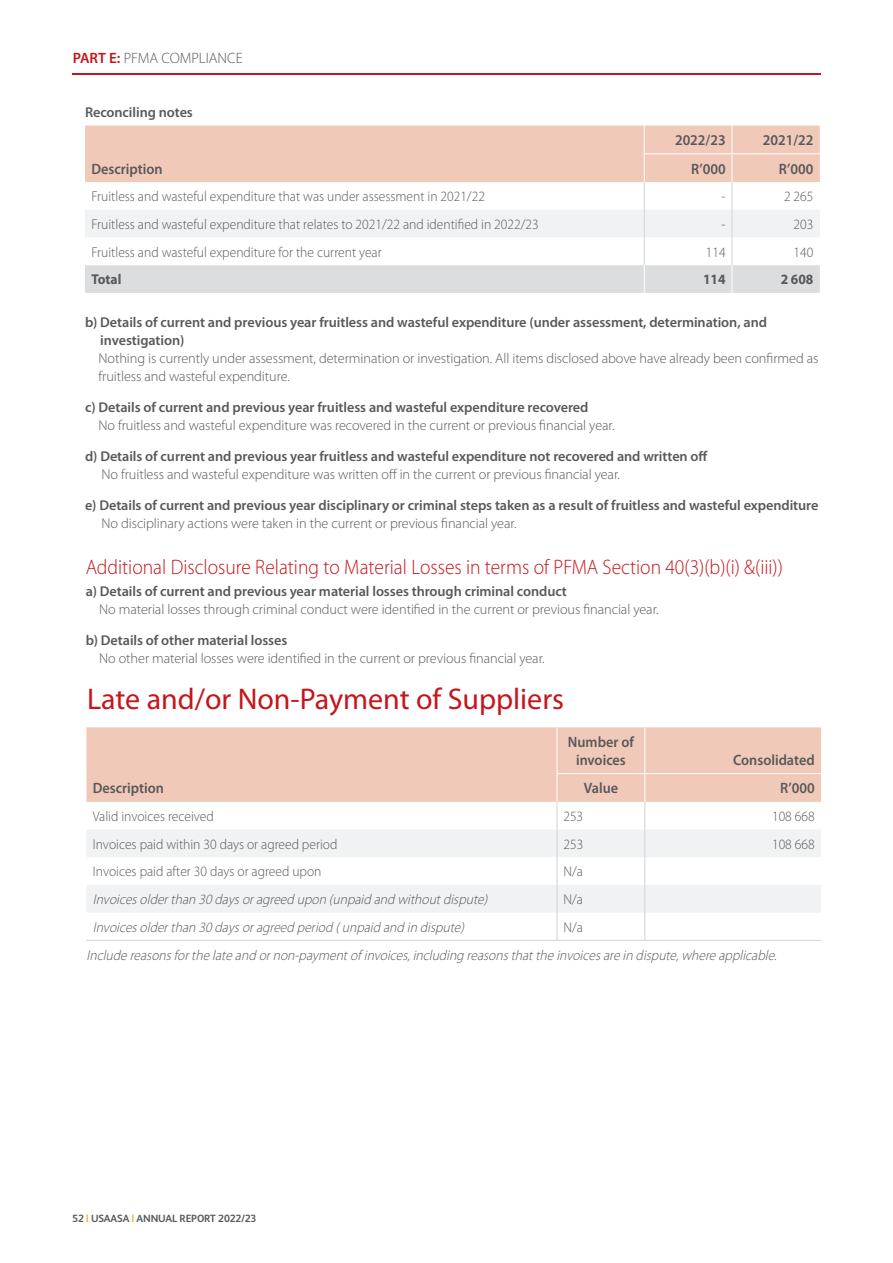
<style>
.page{position:relative;width:893px;height:1263px;background:#fff}
.page>*{position:absolute;margin:0;border:0;box-sizing:border-box;transform-origin:0 0}
.t1{font:30px "Myriad Pro";color:#c4161c}
.t2{font:300 21px "Myriad Pro";color:#c4161c;scale:.93 1}
.t3{font:600 15px/18px "Myriad Pro";color:#58595b;text-align:center;scale:.95 1}
.t4{font:300 15px "Myriad Pro";color:#58595b}
.t5{font:300 14.25px/18px "Myriad Pro";letter-spacing:-.005em;color:#58595b}
.t6{font:600 14.25px/18px "Myriad Pro";letter-spacing:-.005em;color:#58595b}
.t7{font:300 14.25px "Myriad Pro";letter-spacing:-.005em;color:#58595b;scale:.95 1}
.t8{font:italic 300 14.25px "Myriad Pro";color:#58595b;scale:.95 1}
.t9{font:700 14.25px "Myriad Pro";color:#58595b;scale:.95 1}
.t10{font:700 10.5px "FS Albert";letter-spacing:-.01em;color:#58595b}
.s1{font-weight:600;color:#c4161c}
.s2{color:#faa61a}
</style>
<div class="page">
<svg style="left:85px;top:126px;width:735px;height:167px"></svg>
<div style="left:86px;top:727px;width:735px;height:75px;background:#f1c9b9"></div>
<svg style="left:87px;top:829px;width:734px;height:84px;fill:#f1f2f3"></svg>
<hr style="left:557px;top:727px;width:1px;height:46px;background:#fff">
<hr style="left:644px;top:727px;width:1px;height:46px;background:#fff">
<hr style="left:557px;top:773px;width:88px;height:1px;background:#fff">
<svg style="left:557px;top:774px;width:1px;height:166px"></svg>
<hr style="left:645px;top:773px;width:176px;height:1px;background:#fff">
<svg style="left:644px;top:774px;width:1px;height:166px"></svg>
<hr style="left:86px;top:940px;width:471px;height:1px;background:#d1d3d4">
<hr style="left:557px;top:940px;width:88px;height:1px;background:#d1d3d4">
<hr style="left:645px;top:940px;width:176px;height:1px;background:#d1d3d4">
<hr style="left:72px;top:73px;width:749px;height:1px;background:#c4161c">
<p class="t4" style="left:73px;top:49px;width:172px"><span class="s1">PART E:</span> PFMA COMPLIANCE</p>
<p class="t6" style="left:85px;top:103px;width:109px">Reconciling notes</p>
<p class="t3" style="left:91px;top:159px;width:77px">Description</p>
<p class="t3" style="left:675px;top:131px;width:55px">2022/23</p>
<p class="t3" style="left:763px;top:131px;width:55px">2021/22</p>
<p class="t3" style="left:691px;top:159px;width:38px">R’000</p>
<p class="t3" style="left:779px;top:159px;width:38px">R’000</p>
<p class="t7" style="left:91px;top:188px;width:416px">Fruitless and wasteful expenditure that was under assessment in 2021/22</p>
<p class="t7" style="left:722px;top:188px;width:6px">-</p>
<p class="t7" style="left:784px;top:188px;width:32px">2 265</p>
<p class="t7" style="left:91px;top:216px;width:472px">Fruitless and wasteful expenditure that relates to 2021/22 and identified in 2022/23</p>
<p class="t7" style="left:722px;top:216px;width:6px">-</p>
<p class="t7" style="left:794px;top:216px;width:22px">203</p>
<p class="t7" style="left:91px;top:243px;width:307px">Fruitless and wasteful expenditure for the current year</p>
<p class="t7" style="left:706px;top:243px;width:22px">114</p>
<p class="t7" style="left:794px;top:243px;width:22px">140</p>
<p class="t9" style="left:91px;top:270px;width:33px">Total</p>
<p class="t9" style="left:703px;top:270px;width:25px">114</p>
<p class="t9" style="left:781px;top:270px;width:36px">2 608</p>
<p class="t6" style="left:100px;top:313px;width:668px;text-indent:-15px">b) Details of current and previous year fruitless and wasteful expenditure (under assessment, determination, and investigation)</p>
<p class="t5" style="left:99px;top:349px;width:721px">Nothing is currently under assessment, determination or investigation. All items disclosed above have already been confirmed as fruitless and wasteful expenditure.</p>
<p class="t6" style="left:85px;top:398px;width:505px">c) Details of current and previous year fruitless and wasteful expenditure recovered</p>
<p class="t5" style="left:99px;top:416px;width:517px">No fruitless and wasteful expenditure was recovered in the current or previous financial year.</p>
<p class="t6" style="left:85px;top:447px;width:624px">d) Details of current and previous year fruitless and wasteful expenditure not recovered and written off</p>
<p class="t5" style="left:102px;top:465px;width:520px">No fruitless and wasteful expenditure was written off in the current or previous financial year.</p>
<p class="t6" style="left:85px;top:495px;width:735px">e) Details of current and previous year disciplinary or criminal steps taken as a result of fruitless and wasteful expenditure</p>
<p class="t5" style="left:102px;top:514px;width:416px">No disciplinary actions were taken in the current or previous financial year.</p>
<h2 class="t2" style="left:86px;top:554px;width:751px">Additional Disclosure Relating to Material Losses in terms of PFMA Section 40(3)(b)(i) &amp;(iii))</h2>
<p class="t6" style="left:86px;top:582px;width:483px">a) Details of current and previous year material losses through criminal conduct</p>
<p class="t5" style="left:99px;top:600px;width:561px">No material losses through criminal conduct were identified in the current or previous financial year.</p>
<p class="t6" style="left:86px;top:631px;width:203px">b) Details of other material losses</p>
<p class="t5" style="left:99px;top:649px;width:447px">No other material losses were identified in the current or previous financial year.</p>
<h1 class="t1" style="left:87px;top:680px;width:478px">Late and/or Non-Payment of Suppliers</h1>
<p class="t3" style="left:568px;top:733px;width:71px">Number of invoices</p>
<p class="t3" style="left:733px;top:751px;width:87px">Consolidated</p>
<p class="t3" style="left:93px;top:779px;width:77px">Description</p>
<p class="t3" style="left:584px;top:779px;width:38px">Value</p>
<p class="t3" style="left:780px;top:779px;width:38px">R’000</p>
<p class="t7" style="left:93px;top:808px;width:129px">Valid invoices received</p>
<p class="t7" style="left:563px;top:808px;width:22px">253</p>
<p class="t7" style="left:772px;top:808px;width:46px">108 668</p>
<p class="t7" style="left:93px;top:835px;width:259px">Invoices paid within 30 days or agreed period</p>
<p class="t7" style="left:563px;top:835px;width:22px">253</p>
<p class="t7" style="left:772px;top:835px;width:46px">108 668</p>
<p class="t7" style="left:93px;top:863px;width:242px">Invoices paid after 30 days or agreed upon</p>
<p class="t7" style="left:563px;top:863px;width:22px">N/a</p>
<p class="t8" style="left:93px;top:891px;width:420px">Invoicesolderthan 30daysoragreed upon (unpaid and withoutdispute)</p>
<p class="t7" style="left:563px;top:891px;width:22px">N/a</p>
<p class="t8" style="left:93px;top:918px;width:396px">Invoicesolderthan 30daysoragreed period (unpaid and in dispute)</p>
<p class="t7" style="left:563px;top:918px;width:22px">N/a</p>
<p class="t8" style="left:86px;top:946px;width:732px">Includereasonsforthelateand ornon-paymentof invoices,including reasonsthattheinvoicesarein dispute,whereapplicable.</p>
<p class="t10" style="left:72px;top:1212px;width:186px">52 <span class="s2">|</span> USAASA <span class="s2">|</span> ANNUAL REPORT 2022/23</p>
</div>
